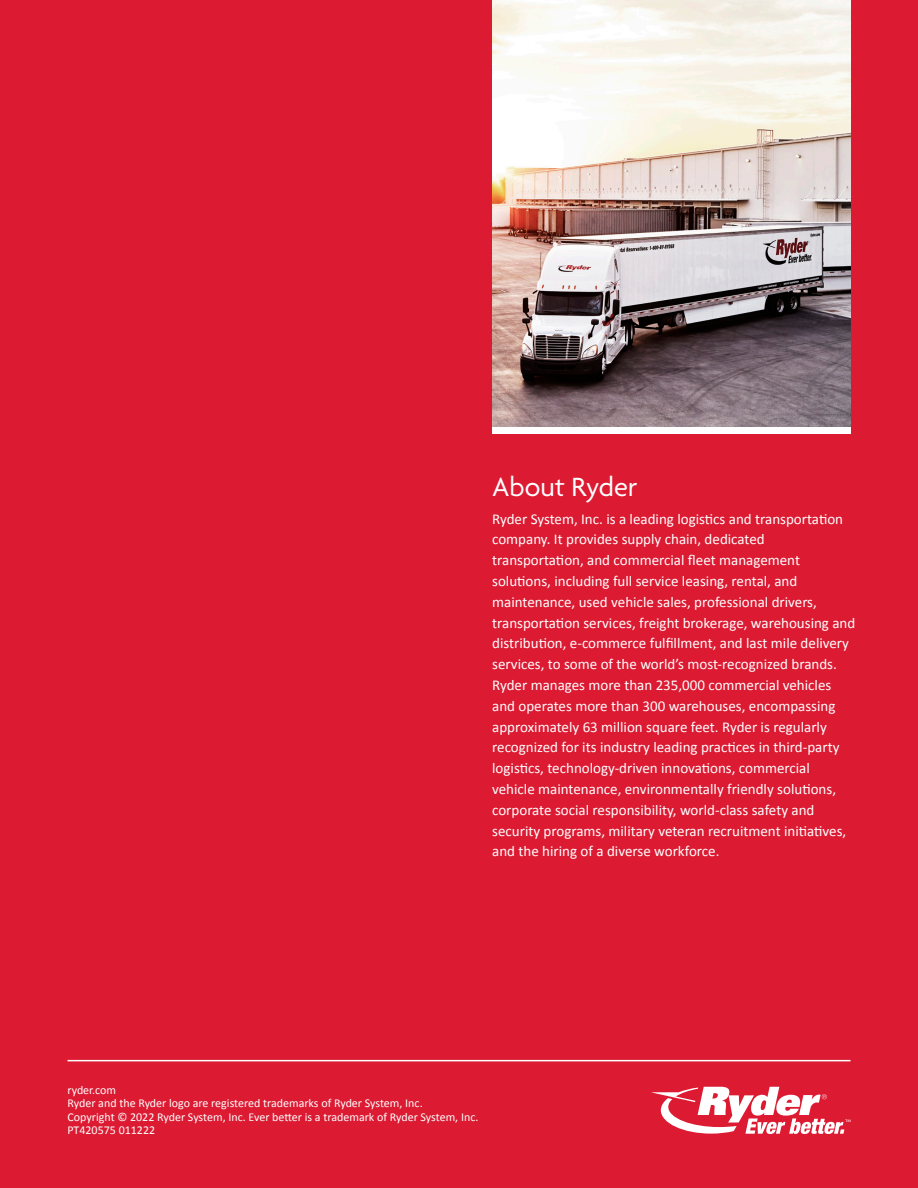
<style>
.page{position:relative;width:918px;height:1188px;background:#dc1a32}
.page>*{position:absolute;margin:0;border:0;box-sizing:border-box;transform-origin:0 0}
.t1{font:28.5px "Agenda";color:#fff}
.t2{font:15px/20.9px "Calibri";color:#fff}
.t3{font:12px/13.5px "Calibri";color:#fff}
</style>
<div class="page">
<hr style="left:68px;top:1060px;width:782px;height:1px;background:#fff">
<img style="left:492px;top:0;width:358px;height:427px">
<div style="left:492px;top:427px;width:358px;height:6px;background:#fff"></div>
<svg style="left:651px;top:1087px;width:199px;height:47px"></svg>
<h2 class="t1" style="left:492px;top:470px;width:147px">About Ryder</h2>
<p class="t2" style="left:492px;top:508px;width:352px">Ryder System, Inc. is a leading logistics and transportation</p>
<p class="t2" style="left:492px;top:529px;width:274px">company. It provides supply chain, dedicated</p>
<p class="t2" style="left:492px;top:550px;width:309px">transportation, and commercial fleet management solutions, including full service leasing, rental, and</p>
<p class="t2" style="left:492px;top:592px;width:326px">maintenance, used vehicle sales, professional drivers,</p>
<p class="t2" style="left:492px;top:612px;width:365px">transportation services, freight brokerage, warehousing and distribution, e-commerce fulfillment, and last mile delivery services, to some of the world’s most-recognized brands.</p>
<p class="t2" style="left:492px;top:675px;width:341px">Ryder manages more than 235,000 commercial vehicles</p>
<p class="t2" style="left:492px;top:695px;width:345px">and operates more than 300 warehouses, encompassing</p>
<p class="t2" style="left:492px;top:716px;width:336px">approximately 63 million square feet. Ryder is regularly</p>
<p class="t2" style="left:492px;top:737px;width:356px">recognized for its industry leading practices in third-party logistics, technology-driven innovations, commercial vehicle maintenance, environmentally friendly solutions, corporate social responsibility, world-class safety and security programs, military veteran recruitment initiatives, and the hiring of a diverse workforce.</p>
<p class="t3" style="left:68px;top:1083px;width:357px">ryder.com<br>Ryder and the Ryder logo are registered trademarks of Ryder System, Inc.</p>
<p class="t3" style="left:68px;top:1110px;width:412px">Copyright © 2022 Ryder System, Inc. Ever better is a trademark of Ryder System, Inc.</p>
<p class="t3" style="left:68px;top:1123px;width:89px">PT420575 011222</p>
</div>
